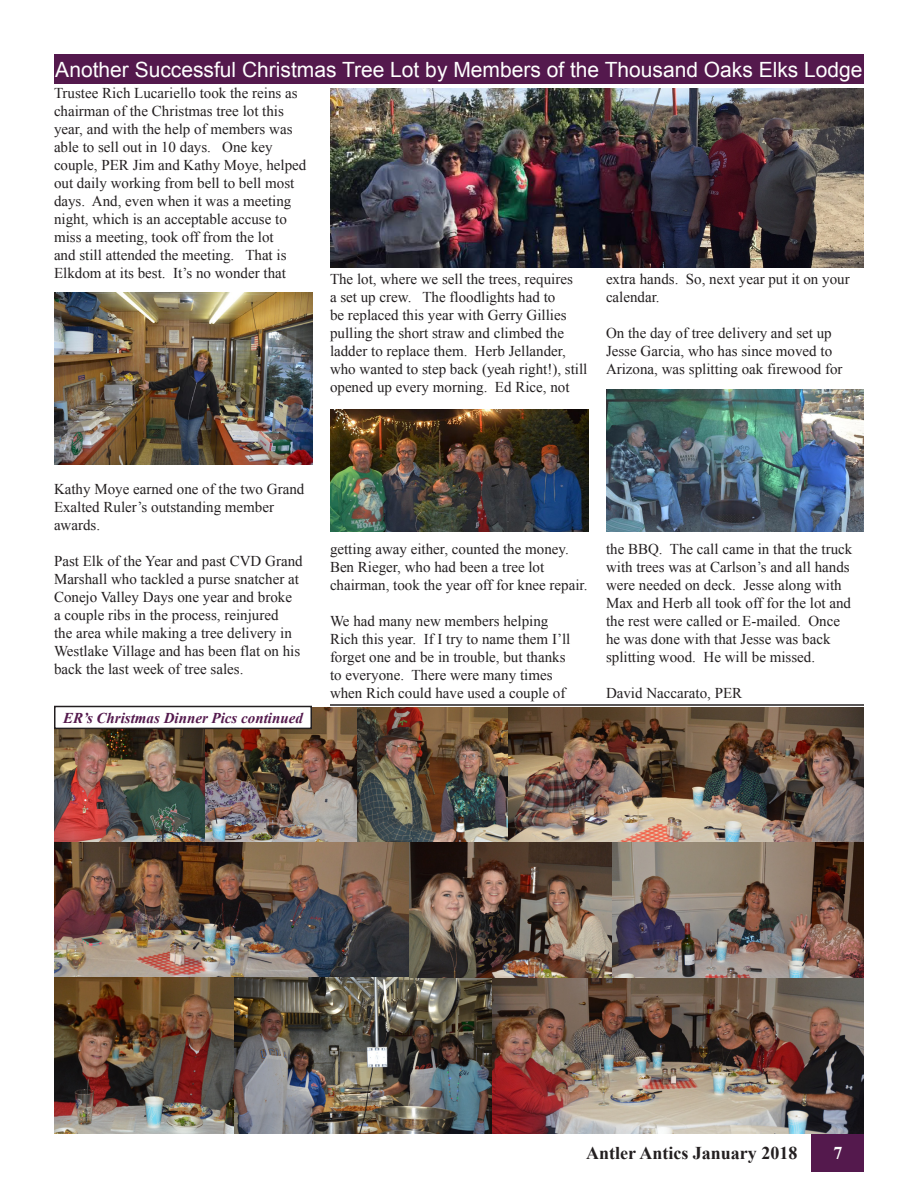
<style>
.page{position:relative;width:918px;height:1188px;background:#fff}
.page>*{position:absolute;margin:0;border:0;box-sizing:border-box;transform-origin:0 0}
.t1{font:21px "Arial";color:#fff}
.t2{font:700 18px "Times New Roman";color:#231f20}
.t3{font:700 18px "Times New Roman";color:#fff}
.t4{font:15px/18px "Times New Roman";color:#231f20}
.t5{font:italic 700 15px "Times New Roman";color:#54194d}
</style>
<div class="page">
<div style="left:812px;top:1134px;width:52px;height:38px;background:#54194d"></div>
<div style="left:54px;top:54px;width:810px;height:30px;background:#54194d"></div>
<img style="left:54px;top:293px;width:258px;height:172px">
<img style="left:330px;top:410px;width:258px;height:122px">
<img style="left:606px;top:389px;width:258px;height:143px">
<img style="left:330px;top:88px;width:534px;height:179px">
<hr style="left:330px;top:704px;width:534px;height:2px;background:#231f20">
<img style="left:54px;top:729px;width:152px;height:113px">
<img style="left:206px;top:707px;width:658px;height:135px">
<div style="left:55px;top:706px;width:256px;height:22px;background:#fff"></div>
<div style="left:54px;top:706px;width:258px;height:23px;border:2px solid #231f20"></div>
<img style="left:54px;top:842px;width:810px;height:292px">
<h1 class="t1" style="left:55px;top:56px;width:809px">Another Successful Christmas Tree Lot by Members of the Thousand Oaks Elks Lodge</h1>
<p class="t4" style="left:54px;top:83px;width:254px">Trustee Rich Lucariello took the reins as chairman of the Christmas tree lot this year, and with the help of members was able to sell out in 10 days. One key couple, PER Jim and Kathy Moye, helped out daily working from bell to bell most days. And, even when it was a meeting night, which is an acceptable accuse to miss a meeting, took off from the lot<br>and still attended the meeting. That is Elkdom at its best. It’s no wonder that</p>
<p class="t4" style="left:330px;top:270px;width:259px">The lot, where we sell the trees, requires<br>a set up crew. The floodlights had to<br>be replaced this year with Gerry Gillies pulling the short straw and climbed the ladder to replace them. Herb Jellander, who wanted to step back (yeah right!), still opened up every morning. Ed Rice, not</p>
<p class="t4" style="left:606px;top:270px;width:245px">extra hands. So, next year put it on your calendar.</p>
<p class="t4" style="left:606px;top:324px;width:238px">On the day of tree delivery and set up<br>Jesse Garcia, who has since moved to<br>Arizona, was splitting oak firewood for</p>
<p class="t4" style="left:54px;top:479px;width:252px">Kathy Moye earned one of the two Grand<br>Exalted Ruler’s outstanding member awards.</p>
<p class="t4" style="left:54px;top:551px;width:250px">Past Elk of the Year and past CVD Grand Marshall who tackled a purse snatcher at Conejo Valley Days one year and broke<br>a couple ribs in the process, reinjured<br>the area while making a tree delivery in Westlake Village and has been flat on his back the last week of tree sales.</p>
<p class="t5" style="left:63px;top:707px;width:241px">ER’s Christmas Dinner Pics continued</p>
<p class="t4" style="left:330px;top:540px;width:259px">getting away either, counted the money.<br>Ben Rieger, who had been a tree lot chairman, took the year off for knee repair.</p>
<p class="t4" style="left:330px;top:612px;width:242px">We had many new members helping Rich this year. If I try to name them I’ll forget one and be in trouble, but thanks to everyone. There were many times when Rich could have used a couple of</p>
<p class="t4" style="left:606px;top:540px;width:248px">the BBQ. The call came in that the truck with trees was at Carlson’s and all hands were needed on deck. Jesse along with Max and Herb all took off for the lot and the rest were called or E-mailed. Once he was done with that Jesse was back splitting wood. He will be missed.</p>
<p class="t4" style="left:606px;top:684px;width:138px">David Naccarato, PER</p>
<p class="t2" style="left:586px;top:1141px;width:213px">Antler Antics January 2018</p>
<p class="t3" style="left:833px;top:1141px;width:10px">7</p>
</div>
